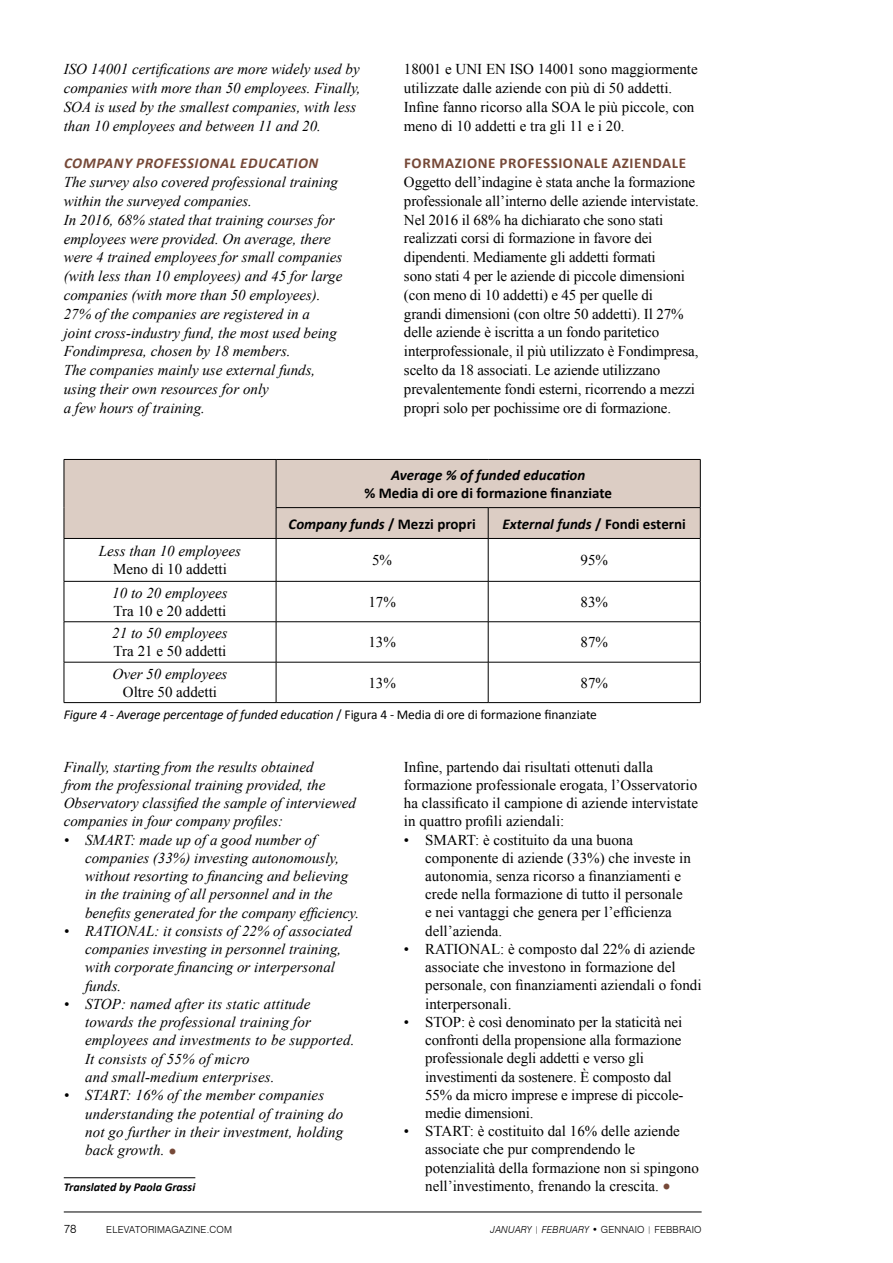
<style>
.page{position:relative;width:893px;height:1263px;background:#fff}
.page>*{position:absolute;margin:0;border:0;box-sizing:border-box;transform-origin:0 0}
.t1{font:15px/18.3px "Times New Roman";color:#000}
.t2{font:italic 15px/18.3px "Times New Roman";color:#000}
.t3{font:700 15px/30.5px "Calibri";color:#000}
.t4{font:italic 700 15px "Calibri";color:#000}
.t5{font:700 15px "Calibri";letter-spacing:.04em;color:#764938}
.t6{font:italic 700 15px "Calibri";letter-spacing:.04em;color:#764938}
.t7{font:italic 13.5px "Calibri";letter-spacing:-.01em;color:#000}
.t8{font:italic 700 12px "Calibri";color:#000}
.t9{font:300 12px "Swiss 721 BT";color:#000}
.t10{font:300 9.75px "Swiss 721 BT";letter-spacing:.02em;color:#000}
.s1{font-style:italic}
.s2{font-style:normal}
</style>
<div class="page">
<hr style="left:64px;top:1212px;width:638px;height:1px;background:#000">
<div style="left:65px;top:460px;width:635px;height:78px;background:#dccdc4"></div>
<hr style="left:64px;top:459px;width:212px;height:1px;background:#000">
<hr style="left:64px;top:460px;width:1px;height:48px;background:#000">
<hr style="left:64px;top:508px;width:1px;height:30px;background:#000">
<hr style="left:276px;top:459px;width:212px;height:1px;background:#000">
<hr style="left:276px;top:460px;width:1px;height:47px;background:#000">
<hr style="left:488px;top:459px;width:212px;height:1px;background:#000">
<hr style="left:700px;top:460px;width:1px;height:47px;background:#000">
<hr style="left:276px;top:507px;width:212px;height:1px;background:#000">
<hr style="left:276px;top:508px;width:1px;height:30px;background:#000">
<hr style="left:488px;top:507px;width:212px;height:1px;background:#000">
<hr style="left:488px;top:508px;width:1px;height:30px;background:#000">
<hr style="left:700px;top:508px;width:1px;height:30px;background:#000">
<hr style="left:64px;top:538px;width:212px;height:1px;background:#000">
<hr style="left:64px;top:539px;width:1px;height:42px;background:#000">
<hr style="left:276px;top:538px;width:212px;height:1px;background:#000">
<hr style="left:276px;top:539px;width:1px;height:42px;background:#000">
<hr style="left:488px;top:538px;width:212px;height:1px;background:#000">
<hr style="left:488px;top:539px;width:1px;height:42px;background:#000">
<hr style="left:700px;top:539px;width:1px;height:42px;background:#000">
<hr style="left:64px;top:581px;width:212px;height:1px;background:#000">
<hr style="left:64px;top:581px;width:1px;height:40px;background:#000">
<hr style="left:276px;top:581px;width:212px;height:1px;background:#000">
<hr style="left:276px;top:581px;width:1px;height:40px;background:#000">
<hr style="left:488px;top:581px;width:212px;height:1px;background:#000">
<hr style="left:488px;top:581px;width:1px;height:40px;background:#000">
<hr style="left:700px;top:581px;width:1px;height:40px;background:#000">
<hr style="left:64px;top:621px;width:212px;height:1px;background:#000">
<hr style="left:64px;top:622px;width:1px;height:40px;background:#000">
<hr style="left:276px;top:621px;width:212px;height:1px;background:#000">
<hr style="left:276px;top:622px;width:1px;height:40px;background:#000">
<hr style="left:488px;top:621px;width:212px;height:1px;background:#000">
<hr style="left:488px;top:622px;width:1px;height:40px;background:#000">
<hr style="left:700px;top:622px;width:1px;height:40px;background:#000">
<hr style="left:64px;top:662px;width:212px;height:1px;background:#000">
<hr style="left:64px;top:662px;width:1px;height:40px;background:#000">
<hr style="left:276px;top:662px;width:212px;height:1px;background:#000">
<hr style="left:276px;top:662px;width:1px;height:40px;background:#000">
<hr style="left:488px;top:662px;width:212px;height:1px;background:#000">
<hr style="left:488px;top:662px;width:1px;height:40px;background:#000">
<hr style="left:700px;top:662px;width:1px;height:40px;background:#000">
<hr style="left:64px;top:702px;width:212px;height:1px;background:#000">
<hr style="left:276px;top:702px;width:212px;height:1px;background:#000">
<hr style="left:488px;top:702px;width:212px;height:1px;background:#000">
<hr style="left:64px;top:1177px;width:131px;height:1px;background:#000">
<p class="t2" style="left:64px;top:60px;width:298px;line-height:18.8px">ISO 14001 certifications are more widely used by companies with more than 50 employees. Finally, SOA is used by the smallest companies, with less than 10 employees and between 11 and 20.</p>
<p class="t6" style="left:64px;top:154px;width:256px">Compa ny professional education</p>
<p class="t2" style="left:64px;top:172px;width:280px;line-height:18.8px">The survey also covered professional training within the surveyed companies.<br>In 2016, 68% stated that training courses for employees were provided. On average, there were 4 trained employees for small companies (with less than 10 employees) and 45 for large companies (with more than 50 employees).<br>27% of the companies are registered in a<br>joint cross-industry fund, the most used being Fondimpresa, chosen by 18 members.<br>The companies mainly use external funds, using their own resources for only<br>a few hours of training.</p>
<p class="t1" style="left:404px;top:60px;width:295px;line-height:18.8px">18001 e UNI EN ISO 14001 sono maggiormente utilizzate dalle aziende con più di 50 addetti.<br>Infine fanno ricorso alla SOA le più piccole, con meno di 10 addetti e tra gli 11 e i 20.</p>
<p class="t5" style="left:404px;top:154px;width:283px">Formazione professionale aziendale</p>
<p class="t1" style="left:404px;top:172px;width:297px;line-height:18.8px">Oggetto dell’indagine è stata anche la formazione professionale all’interno delle aziende intervistate.<br>Nel 2016 il 68% ha dichiarato che sono stati realizzati corsi di formazione in favore dei dipendenti. Mediamente gli addetti formati<br>sono stati 4 per le aziende di piccole dimensioni (con meno di 10 addetti) e 45 per quelle di<br>grandi dimensioni (con oltre 50 addetti). Il 27% delle aziende è iscritta a un fondo paritetico interprofessionale, il più utilizzato è Fondimpresa, scelto da 18 associati. Le aziende utilizzano prevalentemente fondi esterni, ricorrendo a mezzi propri solo per pochissime ore di formazione.</p>
<p class="t2" style="left:99px;top:542px;width:144px">Less than 10 employees</p>
<p class="t1" style="left:113px;top:560px;width:115px">Meno di 10 addetti</p>
<p class="t2" style="left:112px;top:583px;width:117px">10 to 20 employees</p>
<p class="t1" style="left:114px;top:601px;width:114px">Tra 10 e 20 addetti</p>
<p class="t2" style="left:112px;top:624px;width:117px">21 to 50 employees</p>
<p class="t1" style="left:114px;top:642px;width:114px">Tra 21 e 50 addetti</p>
<p class="t2" style="left:113px;top:664px;width:116px">Over 50 employees</p>
<p class="t1" style="left:123px;top:682px;width:96px">Oltre 50 addetti</p>
<p class="t4" style="left:391px;top:466px;width:196px">Average % of funded education</p>
<p class="t3" style="left:289px;top:477px;width:325px;text-indent:76px">% Media di ore di formazione finanziate<br><span class="s1">Company funds</span> / Mezzi propri</p>
<p class="t4" style="left:503px;top:514px;width:185px">External funds <span class="s2">/ Fondi esterni</span></p>
<p class="t1" style="left:372px;top:551px;width:21px">5%</p>
<p class="t1" style="left:580px;top:551px;width:29px">95%</p>
<p class="t1" style="left:368px;top:592px;width:29px">17%</p>
<p class="t1" style="left:580px;top:592px;width:29px">83%</p>
<p class="t1" style="left:368px;top:633px;width:29px">13%</p>
<p class="t1" style="left:580px;top:633px;width:29px">87%</p>
<p class="t1" style="left:368px;top:673px;width:29px">13%</p>
<p class="t1" style="left:580px;top:673px;width:29px">87%</p>
<p class="t7" style="left:64px;top:706px;width:535px">Figure 4 - Average percentage of funded education <span class="s2">/ Figura 4 - Media di ore di formazione finanziate</span></p>
<p class="t2" style="left:64px;top:757px;width:294px">Finally, starting from the results obtained<br>from the professional training provided, the Observatory classified the sample of interviewed companies in four company profiles:</p>
<p class="t2" style="left:85px;top:830px;width:276px;text-indent:-21px">• SMART: made up of a good number of companies (33%) investing autonomously, without resorting to financing and believing in the training of all personnel and in the benefits generated for the company efficiency.</p>
<p class="t2" style="left:85px;top:921px;width:268px;text-indent:-21px">• RATIONAL: it consists of 22% of associated companies investing in personnel training, with corporate financing or interpersonal funds.</p>
<p class="t2" style="left:85px;top:994px;width:271px;text-indent:-21px">• STOP: named after its static attitude towards the professional training for employees and investments to be supported.<br>It consists of 55% of micro<br>and small-medium enterprises.</p>
<p class="t2" style="left:85px;top:1086px;width:260px;text-indent:-21px">• START: 16% of the member companies understanding the potential of training do not go further in their investment, holding back growth.</p>
<p class="t8" style="left:64px;top:1179px;width:133px">Translated by Paola Grassi</p>
<p class="t1" style="left:404px;top:757px;width:296px">Infine, partendo dai risultati ottenuti dalla formazione professionale erogata, l’Osservatorio ha classificato il campione di aziende intervistate in quattro profili aziendali:</p>
<p class="t1" style="left:425px;top:830px;width:267px;text-indent:-21px">• SMART: è costituito da una buona componente di aziende (33%) che investe in autonomia, senza ricorso a finanziamenti e crede nella formazione di tutto il personale e nei vantaggi che genera per l’efficienza dell’azienda.</p>
<p class="t1" style="left:425px;top:939px;width:278px;text-indent:-21px">• RATIONAL: è composto dal 22% di aziende associate che investono in formazione del personale, con finanziamenti aziendali o fondi interpersonali.</p>
<p class="t1" style="left:425px;top:1012px;width:260px;text-indent:-21px">• STOP: è così denominato per la staticità nei confronti della propensione alla formazione professionale degli addetti e verso gli investimenti da sostenere. È composto dal 55% da micro imprese e imprese di piccole&shy;medie dimensioni.</p>
<p class="t1" style="left:425px;top:1122px;width:275px;text-indent:-21px">• START: è costituito dal 16% delle aziende associate che pur comprendendo le potenzialità della formazione non si spingono nell’investimento, frenando la crescita.</p>
<p class="t9" style="left:64px;top:1222px;width:14px">78</p>
<p class="t10" style="left:106px;top:1224px;width:127px">ELEVATORIMAGAZINE.COM</p>
<p class="t10" style="left:491px;top:1224px;width:212px"><span class="s1">JANUARY</span> <sup>|</sup> <span class="s1">FEBRUARY</span> • GENNAIO <sup>|</sup> FEBBRAIO</p>
</div>
